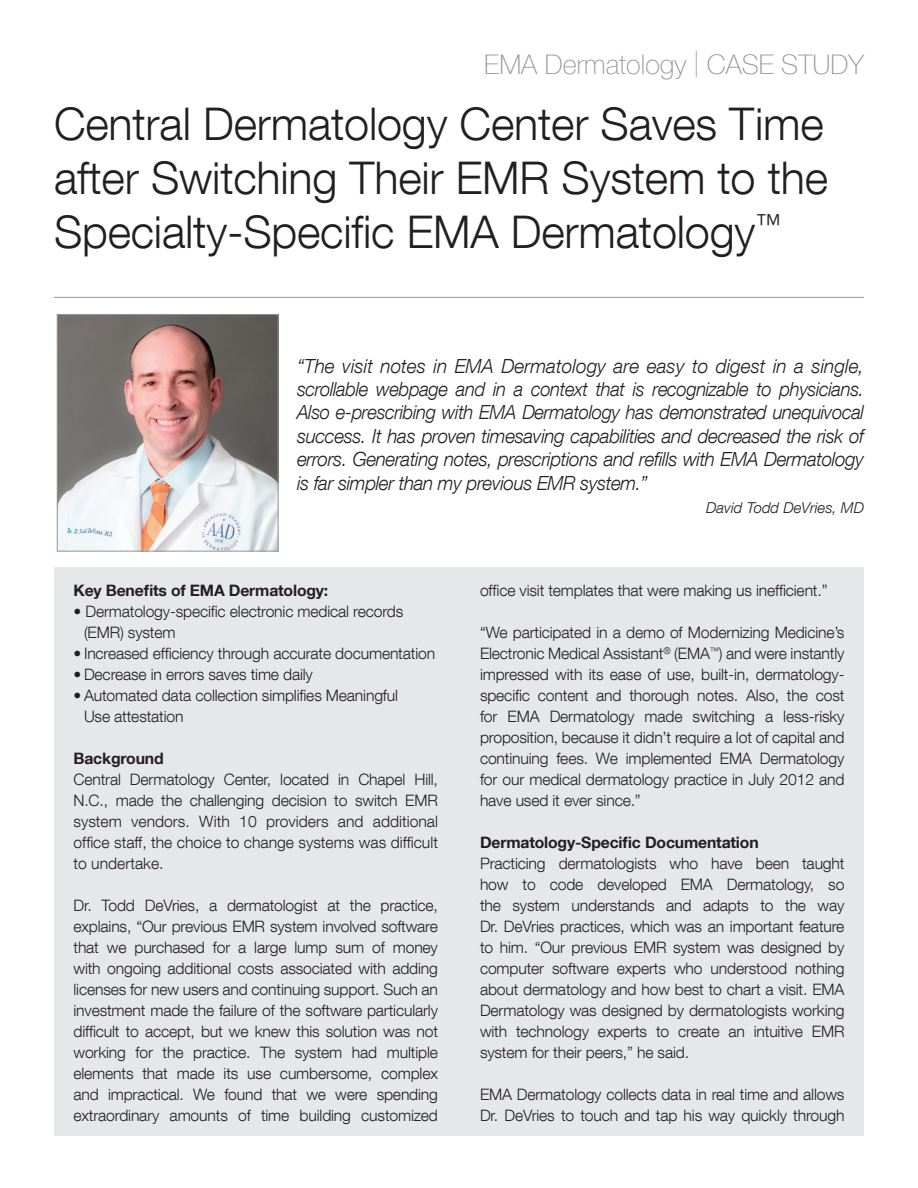
<style>
.page{position:relative;width:918px;height:1188px;background:#fff}
.page>*{position:absolute;margin:0;border:0;box-sizing:border-box;transform-origin:0 0}
.t1{font:300 45px/54px "Helvetica Neue LT Com";letter-spacing:-.005em;color:#231f20;text-align:justify}
.t2{font:100 27px "Helvetica Neue LT Com";color:#939598}
.t3{font:italic 300 19.5px/23.4px "Helvetica Neue LT Com";letter-spacing:-.02em;color:#231f20;text-align:justify}
.t4{font:300 15.75px/21px "Helvetica Neue LT Com";letter-spacing:-.01em;color:#231f20;text-align:justify}
.t5{font:700 15.75px "Helvetica Neue LT Com";letter-spacing:-.01em;color:#231f20}
.t6{font:italic 300 15px "Helvetica Neue LT Com";color:#231f20}
.s1{font-weight:200;font-stretch:condensed;font-size:36px}
</style>
<div class="page">
<div style="left:54px;top:567px;width:810px;height:568px;background:#e6e7e9"></div>
<hr style="left:54px;top:297px;width:810px;height:1px;background:#939598">
<img style="left:59px;top:316px;width:217px;height:233px">
<div style="left:57px;top:314px;width:221px;height:237px;border:1px solid #939598"></div>
<p class="t2" style="left:484px;top:49px;width:381px">EMA Dermatology <span class="s1">I</span> CASE STUDY</p>
<p class="t1" style="left:54px;top:96px;width:776px">Central Dermatology Center Saves Time after Switching Their EMR System to the Specialty-Specific EMA Dermatology<sup>™</sup></p>
<p class="t3" style="left:297px;top:354px;width:569px">“The visit notes in EMA Dermatology are easy to digest in a single, scrollable webpage and in a context that is recognizable to physicians.<br>Also e-prescribing with EMA Dermatology has demonstrated unequivocal success. It has proven timesaving capabilities and decreased the risk of errors. Generating notes, prescriptions and refills with EMA Dermatology is far simpler than my previous EMR system.”</p>
<p class="t6" style="left:706px;top:499px;width:159px">David Todd DeVries, MD</p>
<p class="t5" style="left:74px;top:581px;width:256px">Key Benefits of EMA Dermatology:</p>
<p class="t4" style="left:84px;top:601px;width:321px;text-indent:-11px">• Dermatology-specific electronic medical records (EMR) system</p>
<p class="t4" style="left:74px;top:643px;width:363px">• Increased efficiency through accurate documentation</p>
<p class="t4" style="left:74px;top:664px;width:241px">• Decrease in errors saves time daily</p>
<p class="t4" style="left:84px;top:685px;width:316px;text-indent:-11px">• Automated data collection simplifies Meaningful<br>Use attestation</p>
<p class="t5" style="left:74px;top:749px;width:92px">Background</p>
<p class="t4" style="left:74px;top:769px;width:366px">Central Dermatology Center, located in Chapel Hill, N.C., made the challenging decision to switch EMR system vendors. With 10 providers and additional office staff, the choice to change systems was difficult to undertake.</p>
<p class="t4" style="left:74px;top:895px;width:366px">Dr. Todd DeVries, a dermatologist at the practice, explains, “Our previous EMR system involved software that we purchased for a large lump sum of money with ongoing additional costs associated with adding licenses for new users and continuing support. Such an investment made the failure of the software particularly difficult to accept, but we knew this solution was not working for the practice. The system had multiple elements that made its use cumbersome, complex and impractical. We found that we were spending extraordinary amounts of time building customized</p>
<p class="t4" style="left:480px;top:580px;width:349px">office visit templates that were making us inefficient.”</p>
<p class="t4" style="left:480px;top:622px;width:366px">“We participated in a demo of Modernizing Medicine’s Electronic Medical Assistant<sup>®</sup> (EMA<sup>™</sup>) and were instantly impressed with its ease of use, built-in, dermatology&shy;specific content and thorough notes. Also, the cost for EMA Dermatology made switching a less-risky proposition, because it didn’t require a lot of capital and continuing fees. We implemented EMA Dermatology for our medical dermatology practice in July 2012 and have used it ever since.”</p>
<p class="t5" style="left:480px;top:833px;width:280px">Dermatology-Specific Documentation</p>
<p class="t4" style="left:480px;top:853px;width:366px">Practicing dermatologists who have been taught how to code developed EMA Dermatology, so the system understands and adapts to the way Dr. DeVries practices, which was an important feature to him. “Our previous EMR system was designed by computer software experts who understood nothing about dermatology and how best to chart a visit. EMA Dermatology was designed by dermatologists working with technology experts to create an intuitive EMR system for their peers,” he said.</p>
<p class="t4" style="left:480px;top:1084px;width:366px">EMA Dermatology collects data in real time and allows<br>Dr. DeVries to touch and tap his way quickly through</p>
</div>
